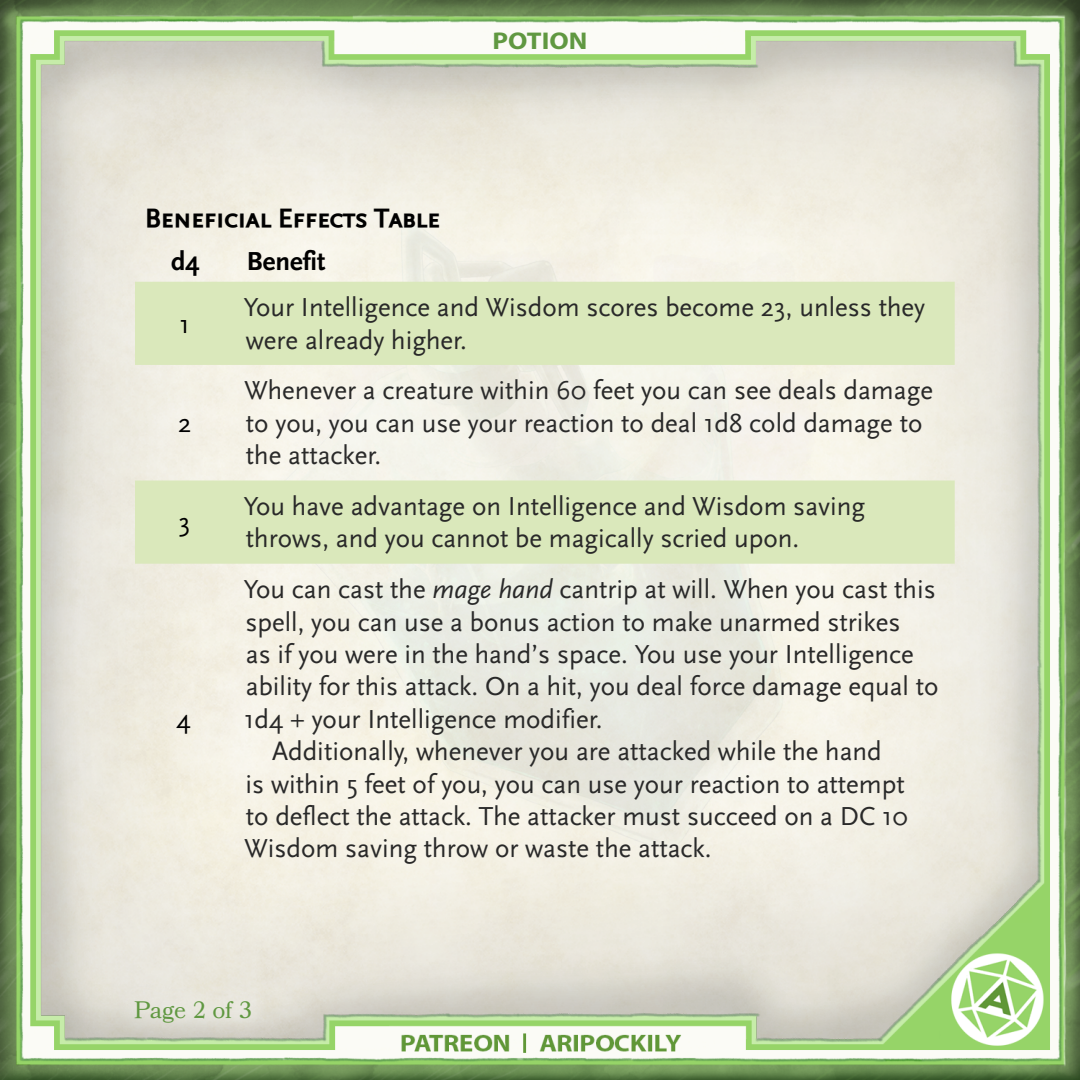
<style>
.page{position:relative;width:1080px;height:1080px;background:#fff}
.page>*{position:absolute;margin:0;border:0;box-sizing:border-box;transform-origin:0 0}
.t1{font:27px/32.4px "Scaly Sans Remake";color:#292929}
.t2{font:700 27px "Scaly Sans Caps";letter-spacing:-.01em;color:#000}
.t3{font:700 27px "Scaly Sans Remake";color:#000}
.t4{font:27px "Scaly Sans Remake";color:#000}
.t5{font:700 24.3px "Myriad Pro";color:#609841;scale:1.11 1}
.t6{font:24px "Bookinsanity Remake";letter-spacing:-.02em;color:#609841}
.s1{font-style:italic}
</style>
<div class="page">
<img style="left:0;top:0;width:1080px;height:1080px">
<img style="left:214px;top:168px;width:671px;height:721px">
<div style="left:110px;top:976px;width:165px;height:71px;background:#fff;opacity:.3"></div>
<svg style="left:135px;top:282px;width:820px;height:282px;background:#e4ebcd"></svg>
<p class="t5" style="left:493px;top:25px;width:87px">POTION</p>
<p class="t2" style="left:145px;top:203px;width:296px">Beneficial Effects Table</p>
<p class="t3" style="left:171px;top:246px;width:30px">d4</p>
<p class="t3" style="left:247px;top:246px;width:80px">Benefit</p>
<p class="t4" style="left:180px;top:309px;width:12px">1</p>
<p class="t4" style="left:178px;top:408px;width:15px">2</p>
<p class="t4" style="left:179px;top:508px;width:13px">3</p>
<p class="t4" style="left:176px;top:704px;width:16px">4</p>
<p class="t1" style="left:244px;top:292px;width:683px">Your Intelligence and Wisdom scores become 23, unless they were already higher.</p>
<p class="t1" style="left:245px;top:375px;width:690px">Whenever a creature within 60 feet you can see deals damage to you, you can use your reaction to deal 1d8 cold damage to the attacker.</p>
<p class="t1" style="left:244px;top:491px;width:623px">You have advantage on Intelligence and Wisdom saving throws, and you cannot be magically scried upon.</p>
<p class="t1" style="left:244px;top:574px;width:694px">You can cast the <span class="s1">mage hand</span> cantrip at will. When you cast this</p>
<p class="t1" style="left:245px;top:606px;width:657px">spell, you can use a bonus action to make unarmed strikes</p>
<p class="t1" style="left:246px;top:639px;width:670px">as if you were in the hand’s space. You use your Intelligence</p>
<p class="t1" style="left:246px;top:671px;width:694px">ability for this attack. On a hit, you deal force damage equal to</p>
<p class="t1" style="left:244px;top:703px;width:360px">1d4 + your Intelligence modifier.</p>
<p class="t1" style="left:272px;top:736px;width:611px">Additionally, whenever you are attacked while the hand</p>
<p class="t1" style="left:246px;top:768px;width:661px">is within 5 feet of you, you can use your reaction to attempt</p>
<p class="t1" style="left:246px;top:801px;width:664px">to deflect the attack. The attacker must succeed on a DC 10</p>
<p class="t1" style="left:245px;top:833px;width:469px">Wisdom saving throw or waste the attack.</p>
<p class="t6" style="left:134px;top:997px;width:120px">Page 2 of 3</p>
</div>
